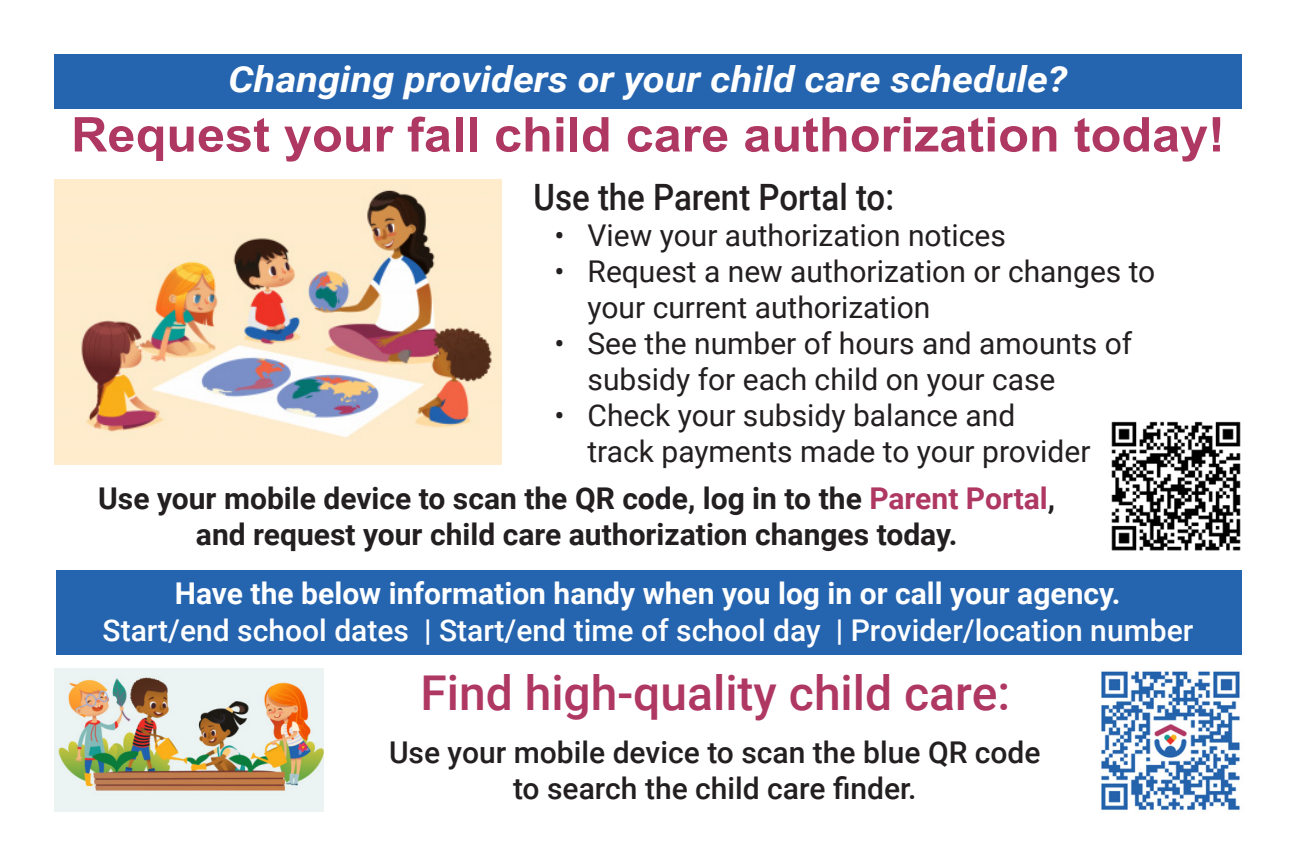
<style>
.page{position:relative;width:1296px;height:864px;background:#fff}
.page>*{position:absolute;margin:0;border:0;box-sizing:border-box;transform-origin:0 0}
.t1{font:700 48px "Arial";color:#af3863;scale:1.05 1}
.t2{font:500 48px "Roboto";color:#af3863}
.t3{font:500 36.3px "Roboto";color:#231f20;scale:.91 1}
.t4{font:italic 700 36px "Roboto";color:#fff;scale:1.1 1}
.t5{font:30px/36px "Roboto";color:#231f20}
.t6{font:700 30px/36px "Roboto";color:#231f20;text-align:center}
.t7{font:500 30px "Roboto";color:#fff}
.t8{font:500 30px/36px "Roboto";color:#231f20;text-align:center}
.t9{font:700 30px "Roboto";color:#fff}
.s1{color:#af3863}
</style>
<div class="page">
<div style="left:54px;top:54px;width:1188px;height:54px;background:#2564af"></div>
<div style="left:56px;top:570px;width:1186px;height:85px;background:#2564af"></div>
<img style="left:54px;top:179px;width:447px;height:285px">
<img style="left:54px;top:669px;width:270px;height:143px">
<img style="left:1111px;top:421px;width:130px;height:130px">
<img style="left:1101px;top:671px;width:139px;height:139px">
<p class="t4" style="left:229px;top:54px;width:764px">Changing providers or your child care schedule?</p>
<p class="t1" style="left:71px;top:101px;width:1100px">Request your fall child care authorization today!</p>
<p class="t3" style="left:534px;top:172px;width:398px">Use the Parent Portal to:</p>
<p class="t5" style="left:555px;top:217px;width:453px">• View your authorization notices</p>
<p class="t5" style="left:588px;top:253px;width:569px;text-indent:-33px">• Request a new authorization or changes to your current authorization</p>
<p class="t5" style="left:588px;top:325px;width:546px;text-indent:-33px">• See the number of hours and amounts of subsidy for each child on your case</p>
<p class="t5" style="left:588px;top:397px;width:505px;text-indent:-33px">• Check your subsidy balance and<br>track payments made to your provider</p>
<p class="t6" style="left:98px;top:479px;width:959px">Use your mobile device to scan the QR code, log in to the <span class="s1">Parent Portal</span>, and request your child care authorization changes today.</p>
<p class="t9" style="left:175px;top:572px;width:947px">Have the below information handy when you log in or call your agency.</p>
<p class="t7" style="left:103px;top:609px;width:1092px">Start/end school dates | Start/end time of school day | Provider/location number</p>
<p class="t2" style="left:420px;top:659px;width:591px">Find high-quality child care:</p>
<p class="t8" style="left:389px;top:733px;width:653px">Use your mobile device to scan the blue QR code to search the child care finder.</p>
</div>
